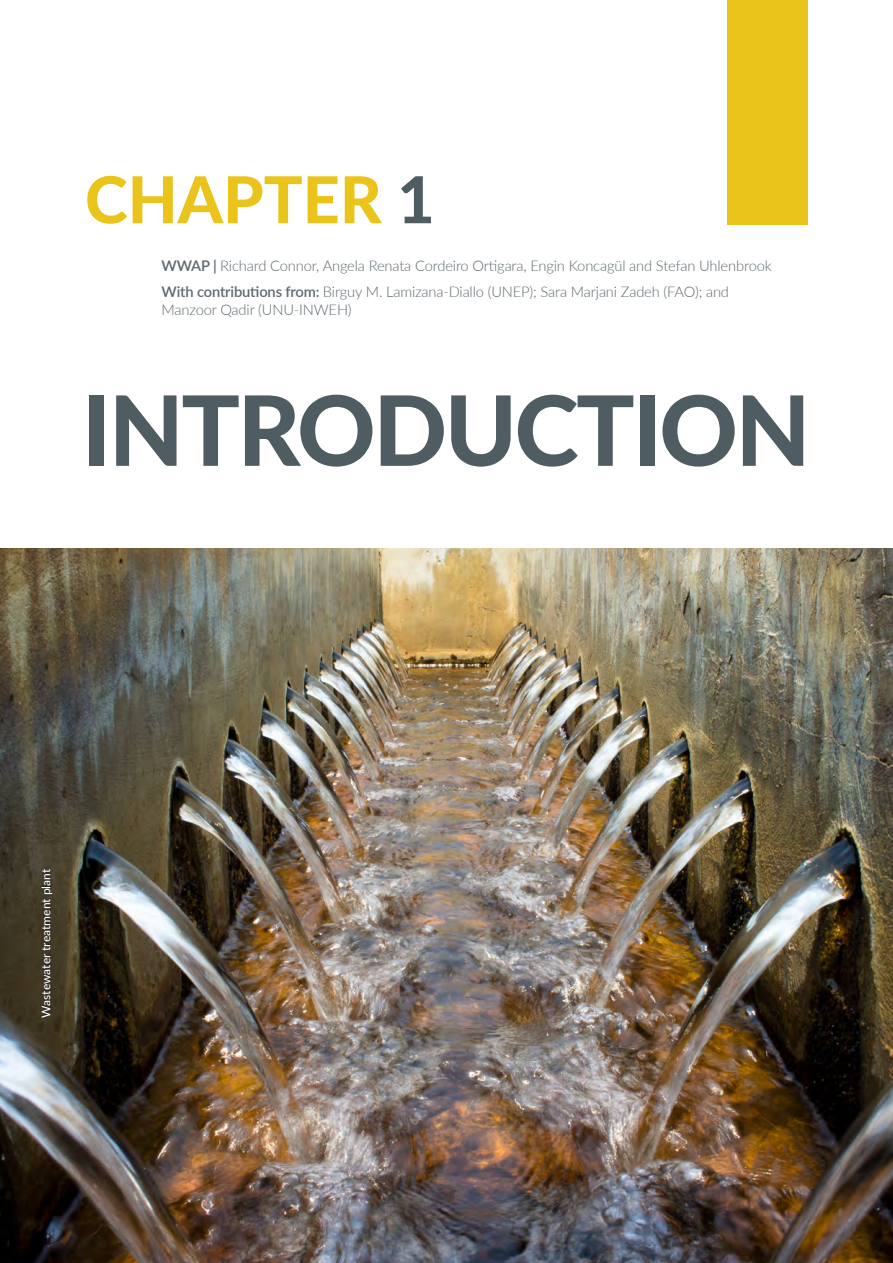
<style>
.page{position:relative;width:893px;height:1263px;background:#fff}
.page>*{position:absolute;margin:0;border:0;box-sizing:border-box;transform-origin:0 0}
.t1{font:800 97.05px "Lato";letter-spacing:-.025em;color:#4f5c61}
.t2{font:800 64.65px "Lato";color:#eac41b}
.t3{font:300 14.7px/26.5px "Lato";letter-spacing:-.01em;color:#5e686e}
.t4{font:500 12px "Lato";color:#fff}
.s1{color:#4f5c61}
.s2{font-weight:600}
</style>
<div class="page">
<div style="left:727px;top:0;width:81px;height:224px;background:#eac41b"></div>
<img style="left:0;top:548px;width:893px;height:715px">
<svg style="left:42px;top:868px;width:11px;height:150px;background:#322c22"></svg>
<h2 class="t2" style="left:85px;top:152px;width:351px">CHAPTER <span class="s1">1</span></h2>
<p class="t3" style="left:162px;top:252px;width:612px"><span class="s2">WWAP |</span> Richard Connor, Angela Renata Cordeiro Ortigara, Engin Koncagül and Stefan Uhlenbrook<br><span class="s2">With contributions from:</span> Birguy M. Lamizana-Diallo (UNEP); Sara Marjani Zadeh (FAO); and</p>
<p class="t3" style="left:162px;top:296px;width:192px">Manzoor Qadir (UNU-INWEH)</p>
<h1 class="t1" style="left:82px;top:358px;width:730px">INTRODUCTION</h1>
<p class="t4" style="left:38px;top:1017px;width:150px;rotate:-90deg">Wastewater treatment plant</p>
</div>
